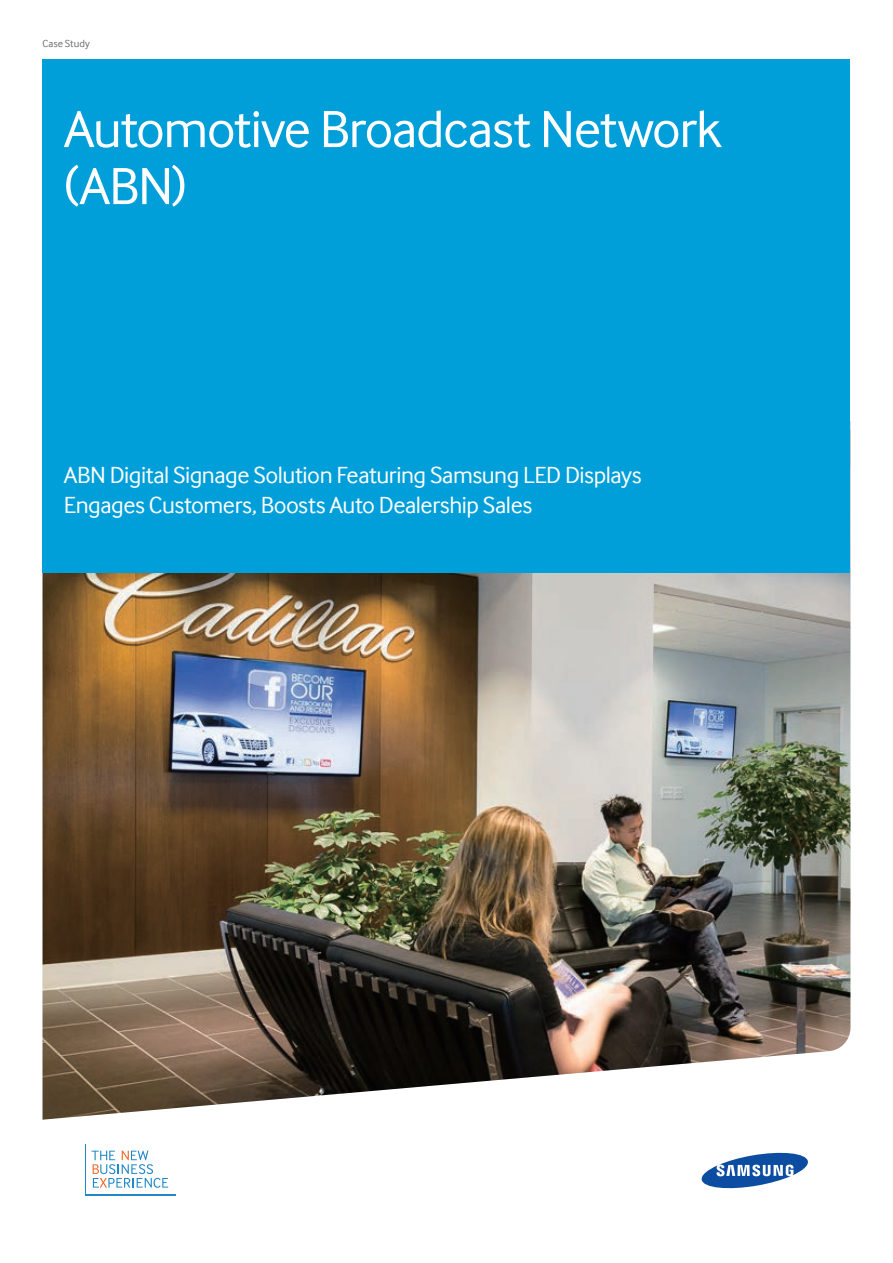
<style>
.page{position:relative;width:893px;height:1263px;background:#fff}
.page>*{position:absolute;margin:0;border:0;box-sizing:border-box;transform-origin:0 0}
.t1{font:54px/57px "Samsung Inter Face";letter-spacing:-.025em;color:#fff}
.t2{font:24px/30px "Samsung Inter Face";letter-spacing:-.02em;color:#fff}
.t3{font:10.5px "Samsung Inter Face";letter-spacing:.005em;color:#6c6d70}
</style>
<div class="page">
<img style="left:43px;top:573px;width:807px;height:547px">
<svg style="left:701px;top:1152px;width:107px;height:37px"></svg>
<svg style="left:92px;top:1151px;width:76px;height:37px"></svg>
<hr style="left:85px;top:1144px;width:1px;height:52px;background:#2088c9">
<hr style="left:85px;top:1194px;width:91px;height:2px;background:#2088c9">
<div style="left:43px;top:60px;width:807px;height:513px;background:#009fda"></div>
<p class="t3" style="left:43px;top:38px;width:49px">Case Study</p>
<h1 class="t1" style="left:64px;top:100px;width:659px">Automotive Broadcast Network (ABN)</h1>
<p class="t2" style="left:64px;top:460px;width:579px">ABN Digital Signage Solution Featuring Samsung LED Displays<br>Engages Customers, Boosts Auto Dealership Sales</p>
</div>
